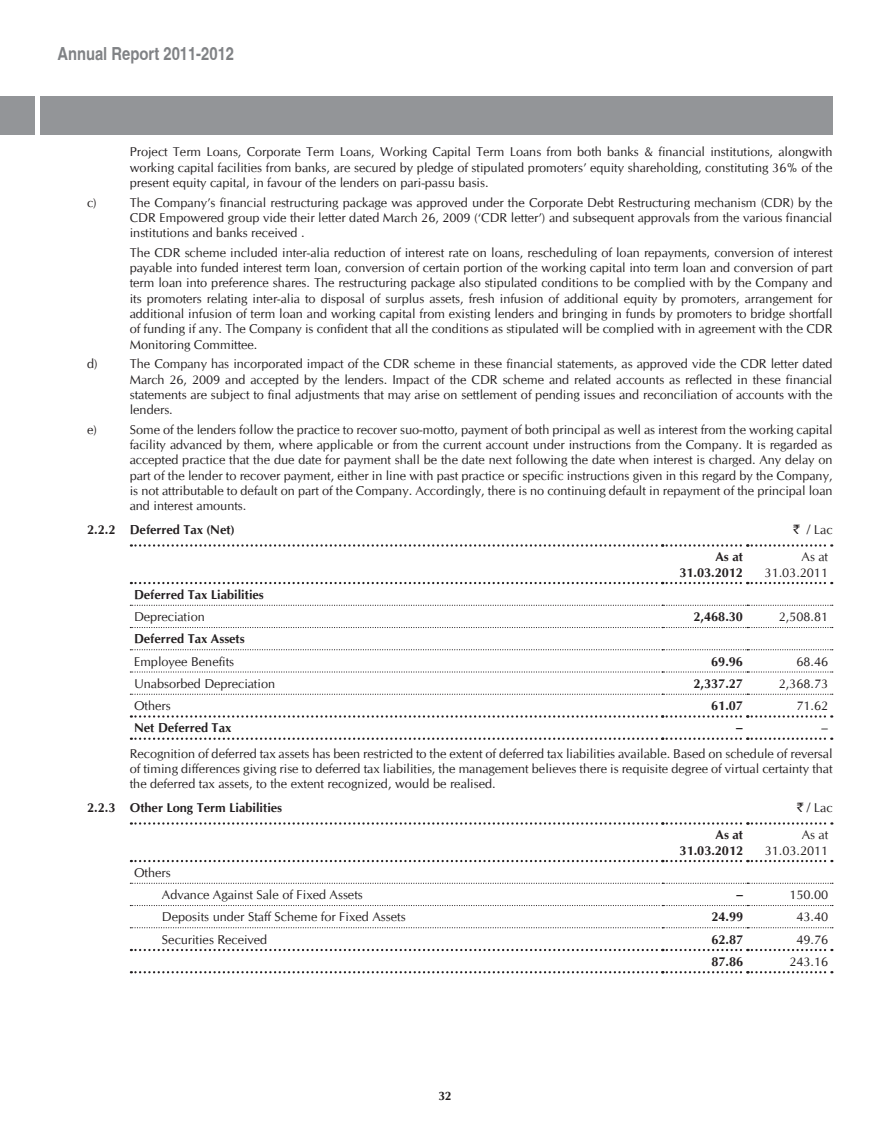
<style>
.page{position:relative;width:890px;height:1133px;background:#fff}
.page>*{position:absolute;margin:0;border:0;box-sizing:border-box;transform-origin:0 0}
.t1{font:700 condensed 18px "Helvetica";color:#808285}
.Body_Text{font:12.75px/15.3px "CG Omega";color:#231f20;text-align:justify}
.Body_Text-2{font:700 12.75px "CG Omega";color:#231f20}
.t2{font:700 12px "CG Omega";color:#231f20}
.s1{font-family:"Rupee Foradian"}
</style>
<div class="page">
<div style="left:0;top:96px;width:832px;height:38px;background:#939598"></div>
<div style="left:35px;top:92px;width:5px;height:47px;background:#fff"></div>
<svg style="left:131px;top:544px;width:701px;height:2px"></svg>
<svg style="left:131px;top:582px;width:701px;height:2px"></svg>
<svg style="left:131px;top:715px;width:701px;height:2px"></svg>
<svg style="left:131px;top:737px;width:701px;height:2px"></svg>
<svg style="left:130px;top:604px;width:702px;height:1px"></svg>
<svg style="left:130px;top:627px;width:702px;height:1px"></svg>
<svg style="left:130px;top:649px;width:702px;height:1px"></svg>
<svg style="left:130px;top:671px;width:702px;height:1px"></svg>
<svg style="left:130px;top:693px;width:702px;height:1px"></svg>
<svg style="left:131px;top:948px;width:701px;height:2px"></svg>
<svg style="left:131px;top:971px;width:701px;height:2px"></svg>
<svg style="left:131px;top:822px;width:701px;height:2px"></svg>
<svg style="left:131px;top:859px;width:701px;height:3px"></svg>
<svg style="left:130px;top:882px;width:702px;height:1px"></svg>
<svg style="left:130px;top:927px;width:702px;height:1px"></svg>
<h1 class="t1" style="left:57px;top:43px;width:178px">Annual Report 2011-2012</h1>
<p class="Body_Text" style="left:130px;top:144px;width:704px">Project Term Loans, Corporate Term Loans, Working Capital Term Loans from both banks &amp; financial institutions, alongwith working capital facilities from banks, are secured by pledge of stipulated promoters’ equity shareholding, constituting 36% of the present equity capital, in favour of the lenders on pari-passu basis.</p>
<p class="Body_Text" style="left:87px;top:195px;width:11px">c)</p>
<p class="Body_Text" style="left:130px;top:195px;width:704px">The Company’s financial restructuring package was approved under the Corporate Debt Restructuring mechanism (CDR) by the CDR Empowered group vide their letter dated March 26, 2009 (‘CDR letter’) and subsequent approvals from the various financial institutions and banks received .</p>
<p class="Body_Text" style="left:130px;top:245px;width:704px">The CDR scheme included inter-alia reduction of interest rate on loans, rescheduling of loan repayments, conversion of interest payable into funded interest term loan, conversion of certain portion of the working capital into term loan and conversion of part term loan into preference shares. The restructuring package also stipulated conditions to be complied with by the Company and its promoters relating inter-alia to disposal of surplus assets, fresh infusion of additional equity by promoters, arrangement for additional infusion of term loan and working capital from existing lenders and bringing in funds by promoters to bridge shortfall of funding if any. The Company is confident that all the conditions as stipulated will be complied with in agreement with the CDR Monitoring Committee.</p>
<p class="Body_Text" style="left:87px;top:356px;width:12px">d)</p>
<p class="Body_Text" style="left:130px;top:356px;width:704px">The Company has incorporated impact of the CDR scheme in these financial statements, as approved vide the CDR letter dated March 26, 2009 and accepted by the lenders. Impact of the CDR scheme and related accounts as reflected in these financial statements are subject to final adjustments that may arise on settlement of pending issues and reconciliation of accounts with the lenders.</p>
<p class="Body_Text" style="left:87px;top:422px;width:11px">e)</p>
<p class="Body_Text" style="left:130px;top:422px;width:704px">Some of the lenders follow the practice to recover suo-motto, payment of both principal as well as interest from the working capital facility advanced by them, where applicable or from the current account under instructions from the Company. It is regarded as accepted practice that the due date for payment shall be the date next following the date when interest is charged. Any delay on part of the lender to recover payment, either in line with past practice or specific instructions given in this regard by the Company, is not attributable to default on part of the Company. Accordingly, there is no continuing default in repayment of the principal loan and interest amounts.</p>
<p class="Body_Text-2" style="left:87px;top:521px;width:148px">2.2.2 Deferred Tax (N et)</p>
<p class="Body_Text" style="left:793px;top:522px;width:41px"><span class="s1">`</span> / Lac</p>
<p class="Body_Text-2" style="left:715px;top:549px;width:29px">As at</p>
<p class="Body_Text-2" style="left:679px;top:564px;width:65px">31.03.2012</p>
<p class="Body_Text" style="left:801px;top:549px;width:28px">As at</p>
<p class="Body_Text" style="left:764px;top:564px;width:65px">31.03.2011</p>
<p class="Body_Text-2" style="left:134px;top:586px;width:131px">Deferred Tax Liabilities</p>
<p class="Body_Text" style="left:134px;top:609px;width:72px">Depreciation</p>
<p class="Body_Text-2" style="left:693px;top:608px;width:51px">2,468.30</p>
<p class="Body_Text" style="left:778px;top:609px;width:51px">2,508.81</p>
<p class="Body_Text-2" style="left:134px;top:631px;width:112px">Deferred Tax Assets</p>
<p class="Body_Text" style="left:134px;top:653px;width:102px">Employee Benefits</p>
<p class="Body_Text-2" style="left:711px;top:653px;width:33px">69.96</p>
<p class="Body_Text" style="left:796px;top:653px;width:33px">68.46</p>
<p class="Body_Text" style="left:134px;top:676px;width:142px">Unabsorbed Depreciation</p>
<p class="Body_Text-2" style="left:693px;top:675px;width:51px">2,337.27</p>
<p class="Body_Text" style="left:778px;top:676px;width:51px">2,368.73</p>
<p class="Body_Text" style="left:134px;top:698px;width:38px">Others</p>
<p class="Body_Text-2" style="left:711px;top:697px;width:33px">61.07</p>
<p class="Body_Text" style="left:796px;top:698px;width:33px">71.62</p>
<p class="Body_Text-2" style="left:134px;top:719px;width:99px">N et Deferred Tax</p>
<p class="Body_Text-2" style="left:735px;top:719px;width:9px">–</p>
<p class="Body_Text" style="left:820px;top:720px;width:9px">–</p>
<p class="Body_Text" style="left:130px;top:745px;width:704px">Recognition of deferred tax assets has been restricted to the extent of deferred tax liabilities available. Based on schedule of reversal of timing differences giving rise to deferred tax liabilities, the management believes there is requisite degree of virtual certainty that the deferred tax assets, to the extent recognized, would be realised.</p>
<p class="Body_Text-2" style="left:87px;top:799px;width:196px">2.2.3 Other Long Term Liabilities</p>
<p class="Body_Text" style="left:796px;top:800px;width:37px"><span class="s1">`</span> / Lac</p>
<p class="Body_Text-2" style="left:715px;top:826px;width:29px">As at</p>
<p class="Body_Text-2" style="left:679px;top:842px;width:65px">31.03.2012</p>
<p class="Body_Text" style="left:801px;top:827px;width:28px">As at</p>
<p class="Body_Text" style="left:764px;top:842px;width:65px">31.03.2011</p>
<p class="Body_Text" style="left:134px;top:864px;width:38px">Others</p>
<p class="Body_Text" style="left:162px;top:887px;width:202px">Advance Against Sale of Fixed Assets</p>
<p class="Body_Text-2" style="left:735px;top:886px;width:9px">–</p>
<p class="Body_Text" style="left:789px;top:887px;width:40px">150.00</p>
<p class="Body_Text" style="left:162px;top:909px;width:245px">Deposits under Staff Scheme for Fixed Assets</p>
<p class="Body_Text-2" style="left:711px;top:908px;width:33px">24.99</p>
<p class="Body_Text" style="left:796px;top:909px;width:33px">43.40</p>
<p class="Body_Text" style="left:162px;top:931px;width:107px">Securities Received</p>
<p class="Body_Text-2" style="left:711px;top:931px;width:33px">62.87</p>
<p class="Body_Text" style="left:796px;top:931px;width:33px">49.76</p>
<p class="Body_Text-2" style="left:711px;top:953px;width:33px">87.86</p>
<p class="Body_Text" style="left:789px;top:953px;width:40px">243.16</p>
<p class="t2" style="left:438px;top:1088px;width:15px">32</p>
</div>
